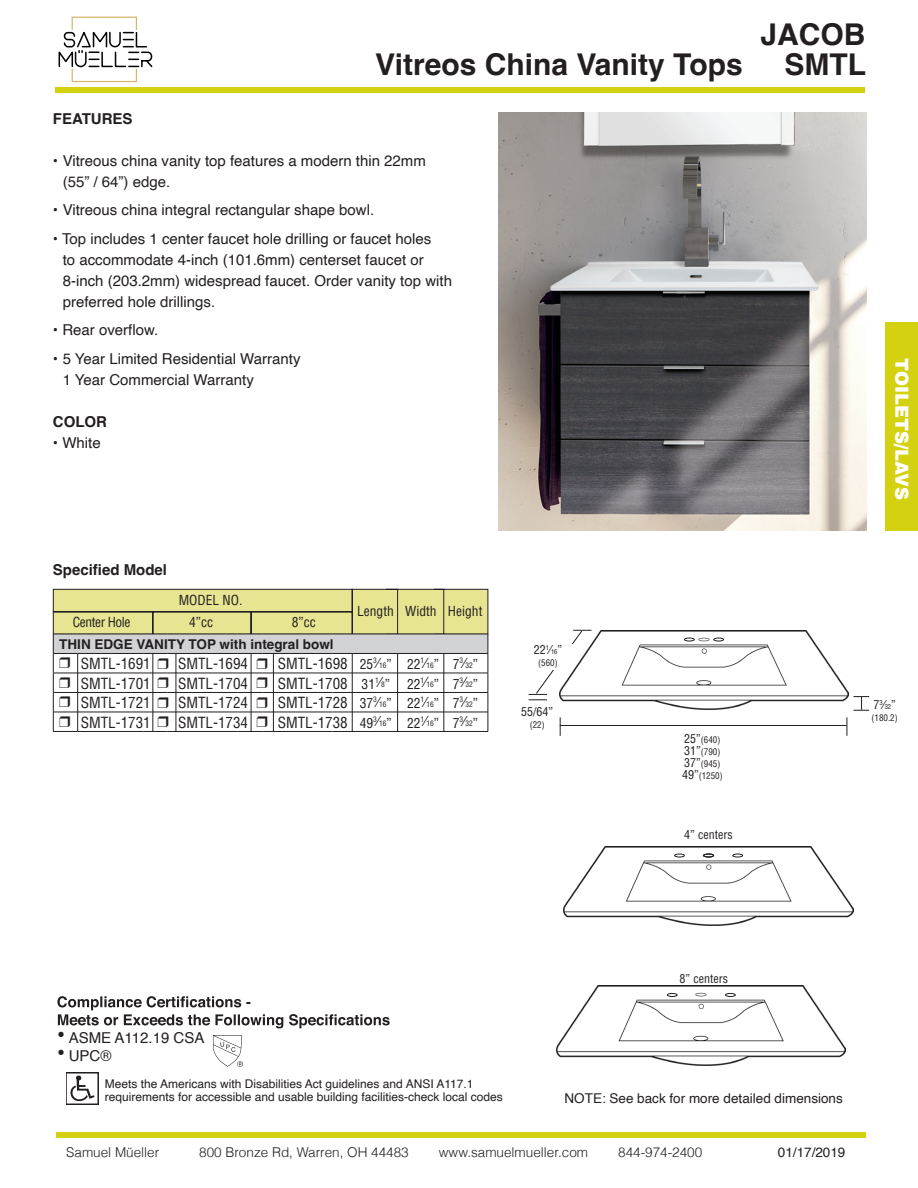
<style>
.page{position:relative;width:918px;height:1188px;background:#fff}
.page>*{position:absolute;margin:0;border:0;box-sizing:border-box;transform-origin:0 0}
.t1{font:700 30px "Helvetica";color:#231f20}
.t2{font:900 18px "Helvetica";color:#fff}
.t3{font:15px/21px "Helvetica";color:#231f20}
.t4{font:condensed 15px "Helvetica";color:#231f20}
.t5{font:700 15px "Helvetica";color:#231f20}
.t6{font:15px/19.5px "Zapf Dingbats ITC";color:#231f20;text-align:justify}
.t7{font:condensed 13.5px/19.5px "Helvetica";color:#231f20;text-align:justify}
.t8{font:300 13.5px "Helvetica";color:#231f20}
.t9{font:13.5px "Helvetica";color:#231f20}
.t10{font:700 13.5px "Helvetica";color:#231f20}
.t11{font:condensed 13.5px "Helvetica";letter-spacing:-.03em;color:#231f20}
.t12{font:12px/13.5px "Helvetica";color:#231f20}
.t13{font:condensed 12px "Helvetica";color:#231f20}
.t14{font:condensed 9px/12px "Helvetica";color:#231f20}
.s1{font-size:7.35px}
.s2{font-size:6.6px}
.s3{font-size:12px}
.s4{font-size:24px}
</style>
<div class="page">
<img style="left:498px;top:113px;width:368px;height:418px">
<div style="left:72px;top:17px;width:65px;height:14px;border:1px solid #d6b46c"></div>
<div style="left:72px;top:68px;width:65px;height:14px;border:1px solid #d6b46c"></div>
<svg style="left:58px;top:28px;width:95px;height:41px"></svg>
<svg style="left:57px;top:996px;width:333px;height:32px"></svg>
<img style="left:213px;top:1035px;width:29px;height:31px">
<img style="left:67px;top:1073px;width:31px;height:32px">
<svg style="left:53px;top:589px;width:436px;height:143px"></svg>
<hr style="left:263px;top:731px;width:70px;height:1px;background:#231f20">
<hr style="left:333px;top:731px;width:53px;height:1px;background:#231f20">
<hr style="left:386px;top:731px;width:48px;height:1px;background:#231f20">
<hr style="left:434px;top:731px;width:54px;height:1px;background:#231f20">
<hr style="left:176px;top:654px;width:1px;height:77px;background:#231f20">
<hr style="left:251px;top:654px;width:1px;height:77px;background:#231f20">
<hr style="left:273px;top:654px;width:1px;height:77px;background:#231f20">
<hr style="left:352px;top:654px;width:1px;height:77px;background:#231f20">
<hr style="left:397px;top:654px;width:1px;height:77px;background:#231f20">
<hr style="left:444px;top:654px;width:1px;height:77px;background:#231f20">
<img style="left:556px;top:986px;width:290px;height:79px">
<div style="left:667px;top:993px;width:11px;height:4px;border:1px solid #231f20;border-radius:50%"></div>
<div style="left:725px;top:993px;width:11px;height:4px;border:1px solid #231f20;border-radius:50%"></div>
<img style="left:564px;top:846px;width:289px;height:80px">
<svg style="left:703px;top:854px;width:11px;height:3px"></svg>
<svg style="left:674px;top:854px;width:11px;height:3px"></svg>
<svg style="left:732px;top:854px;width:11px;height:3px"></svg>
<img style="left:561px;top:630px;width:288px;height:80px">
<svg style="left:853px;top:696px;width:16px;height:15px"></svg>
<hr style="left:560px;top:725px;width:287px;height:1px;background:#231f20">
<svg style="left:560px;top:717px;width:1px;height:19px"></svg>
<svg style="left:847px;top:717px;width:1px;height:19px"></svg>
<svg style="left:529px;top:630px;width:63px;height:70px"></svg>
<svg style="left:684px;top:638px;width:11px;height:3px"></svg>
<svg style="left:713px;top:638px;width:11px;height:3px"></svg>
<div style="left:55px;top:88px;width:810px;height:5px;background:#d4d110"></div>
<div style="left:56px;top:1132px;width:810px;height:5px;background:#d4d110"></div>
<div style="left:886px;top:322px;width:31px;height:209px;background:#d4d110"></div>
<h1 class="t1" style="left:760px;top:16px;width:107px">JACOB</h1>
<h1 class="t1" style="left:375px;top:46px;width:369px">Vitreos China Vanity Tops</h1>
<h1 class="t1" style="left:784px;top:46px;width:83px">SMTL</h1>
<p class="t5" style="left:53px;top:109px;width:81px">FEATURES</p>
<p class="t3" style="left:63px;top:150px;width:365px;text-indent:-10px">• Vitreous china vanity top features a modern thin 22mm (55” / 64”) edge.</p>
<p class="t3" style="left:53px;top:200px;width:323px">• Vitreous china integral rectangular shape bowl.</p>
<p class="t3" style="left:63px;top:228px;width:391px;text-indent:-10px">• Top includes 1 center faucet hole drilling or faucet holes<br>to accommodate 4-inch (101.6mm) centerset faucet or 8-inch (203.2mm) widespread faucet. Order vanity top with preferred hole drillings.</p>
<p class="t3" style="left:53px;top:320px;width:107px">• Rear overflow.</p>
<p class="t3" style="left:63px;top:348px;width:239px;text-indent:-10px">• 5 Year Limited Residential Warranty<br>1 Year Commercial Warranty</p>
<p class="t5" style="left:53px;top:412px;width:56px">COLOR</p>
<p class="t3" style="left:53px;top:432px;width:49px">• White</p>
<p class="t5" style="left:53px;top:561px;width:116px">Specified Model</p>
<p class="t2" style="left:914px;top:358px;width:144px;rotate:90deg">TOILETS/LAVS</p>
<p class="t7" style="left:179px;top:590px;width:65px">MODEL NO.</p>
<p class="t7" style="left:357px;top:602px;width:127px">Length Width Height</p>
<p class="t11" style="left:73px;top:614px;width:59px">Center Hole</p>
<p class="t7" style="left:189px;top:612px;width:25px">4”cc</p>
<p class="t7" style="left:292px;top:612px;width:25px">8”cc</p>
<p class="t10" style="left:59px;top:636px;width:276px">THIN EDGE VANITY TOP with integral bowl</p>
<p class="t4" style="left:59px;top:654px;width:93px">❒ SMTL-1691</p>
<p class="t4" style="left:178px;top:654px;width:72px">SMTL-1694</p>
<p class="t4" style="left:278px;top:654px;width:72px">SMTL-1698</p>
<p class="t4" style="left:59px;top:674px;width:93px">❒ SMTL-1701</p>
<p class="t4" style="left:178px;top:674px;width:72px">SMTL-1704</p>
<p class="t4" style="left:278px;top:674px;width:72px">SMTL-1708</p>
<p class="t4" style="left:59px;top:693px;width:93px">❒ SMTL-1721</p>
<p class="t4" style="left:178px;top:693px;width:72px">SMTL-1724</p>
<p class="t4" style="left:278px;top:693px;width:72px">SMTL-1728</p>
<p class="t4" style="left:59px;top:713px;width:93px">❒ SMTL-1731</p>
<p class="t4" style="left:178px;top:713px;width:72px">SMTL-1734</p>
<p class="t4" style="left:278px;top:713px;width:72px">SMTL-1738</p>
<p class="t6" style="left:158px;top:654px;width:13px">❒ ❒ ❒ ❒</p>
<p class="t6" style="left:257px;top:654px;width:13px">❒ ❒ ❒ ❒</p>
<p class="t7" style="left:360px;top:654px;width:34px;text-align:left">25<sup>3</sup>⁄<span class="s1">16</span>”<br>31<sup>1</sup>⁄<span class="s1">8</span>”<br>37<sup>3</sup>⁄<span class="s1">16</span>”<br>49<sup>3</sup>⁄<span class="s1">16</span>”</p>
<p class="t7" style="left:407px;top:654px;width:34px">22<sup>1</sup>⁄<span class="s1">16</span>” 22<sup>1</sup>⁄<span class="s1">16</span>” 22<sup>1</sup>⁄<span class="s1">16</span>” 22<sup>1</sup>⁄<span class="s1">16</span>”</p>
<p class="t7" style="left:453px;top:654px;width:27px">7<sup>3</sup>⁄<span class="s1">32</span>” 7<sup>3</sup>⁄<span class="s1">32</span>” 7<sup>3</sup>⁄<span class="s1">32</span>” 7<sup>3</sup>⁄<span class="s1">32</span>”</p>
<p class="t13" style="left:534px;top:642px;width:30px">22<sup>1</sup>⁄<span class="s2">16</span>”</p>
<p class="t14" style="left:538px;top:656px;width:21px">(560)</p>
<p class="t13" style="left:521px;top:704px;width:34px">55/64”</p>
<p class="t14" style="left:530px;top:719px;width:16px">(22)</p>
<p class="t14" style="left:682px;top:733px;width:42px"><span class="s3">25”</span>(640)<br><span class="s3">31”</span>(790)<br><span class="s3">37”</span>(945)<br><span class="s3">49”</span>(1250)</p>
<p class="t13" style="left:684px;top:827px;width:50px">4” centers</p>
<p class="t13" style="left:873px;top:697px;width:24px">7<sup>3</sup>⁄<span class="s2">32</span>”</p>
<p class="t14" style="left:872px;top:711px;width:28px">(180.2)</p>
<p class="t3" style="left:57px;top:1028px;width:149px"><span class="s4">•</span> ASME A112.19 CSA</p>
<p class="t3" style="left:57px;top:1046px;width:56px"><span class="s4">•</span> UPC®</p>
<p class="t12" style="left:105px;top:1077px;width:400px">Meets the Americans with Disabilities Act guidelines and ANSI A117.1 requirements for accessible and usable building facilities-check local codes</p>
<p class="t13" style="left:679px;top:971px;width:50px">8” centers</p>
<p class="t9" style="left:565px;top:1088px;width:280px">NOTE: See back for more detailed dimensions</p>
<p class="t8" style="left:66px;top:1141px;width:95px">Samuel Müeller</p>
<p class="t8" style="left:199px;top:1141px;width:211px">800 Bronze Rd, Warren, OH 44483</p>
<p class="t8" style="left:439px;top:1141px;width:151px">www.samuelmueller.com</p>
<p class="t8" style="left:618px;top:1141px;width:86px">844-974-2400</p>
<p class="t9" style="left:778px;top:1142px;width:69px">01/17/2019</p>
</div>
